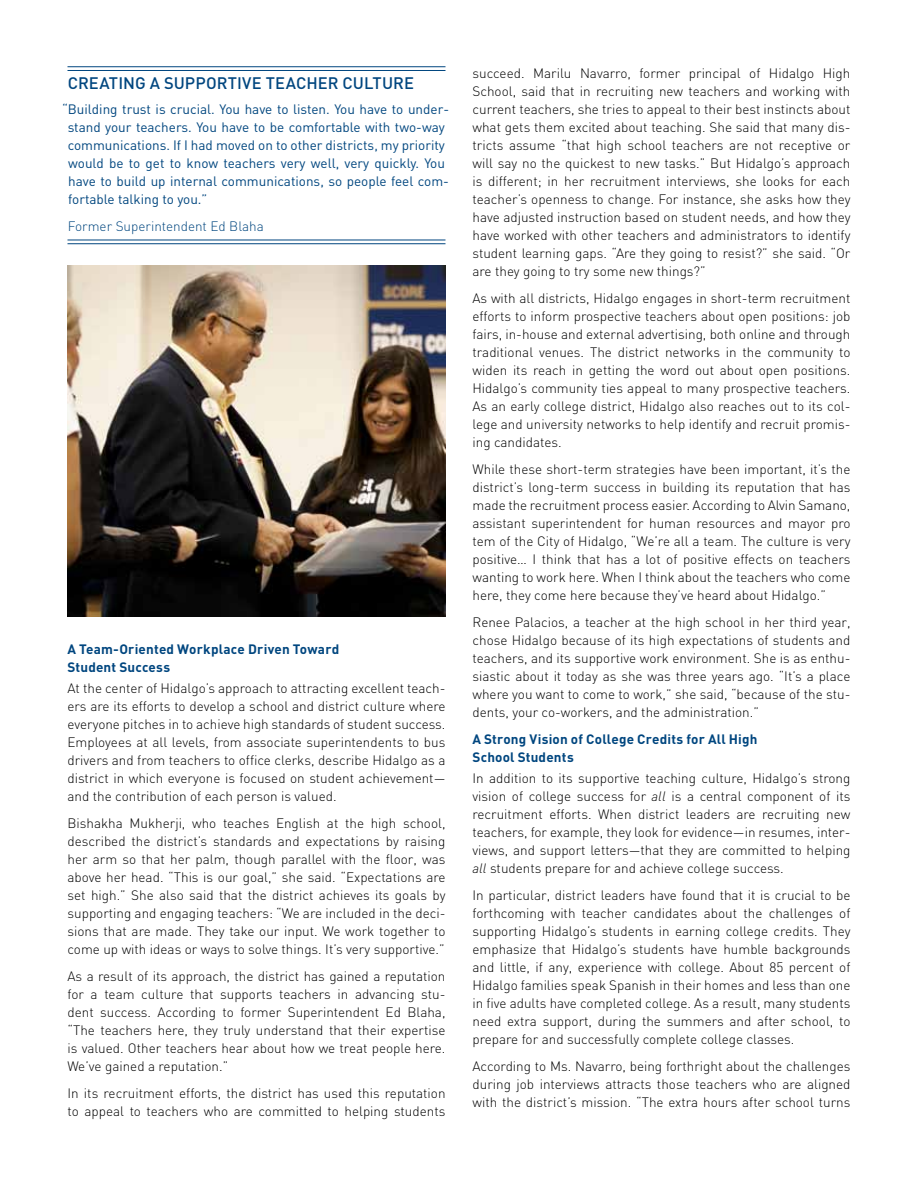
<style>
.page{position:relative;width:918px;height:1188px;background:#fff}
.page>*{position:absolute;margin:0;border:0;box-sizing:border-box;transform-origin:0 0}
.t1{font:500 16.5px "DIN";color:#00467f}
.t2{font:300 13.5px/18px "DIN";color:#000;text-align:justify}
.t3{font:13.5px/18px "DIN";color:#00467f}
.t4{font:700 13.5px/18px "DIN";letter-spacing:.015em;color:#00467f}
.t5{font:300 13.5px "DIN";color:#00467f}
.s1{font-style:italic}
</style>
<div class="page">
<hr style="left:68px;top:66px;width:378px;height:1px;background:#00467f">
<hr style="left:68px;top:70px;width:378px;height:1px;background:#00467f">
<hr style="left:68px;top:240px;width:378px;height:1px;background:#00467f">
<hr style="left:68px;top:243px;width:378px;height:1px;background:#00467f">
<img style="left:68px;top:265px;width:378px;height:352px">
<p class="t1" style="left:68px;top:73px;width:348px">CREATING A SUPPORTIVE TEACHER CULTURE</p>
<p class="t3" style="left:68px;top:100px;width:383px;text-indent:-6px">“Building trust is crucial. You have to listen. You have to under&shy;stand your teachers. You have to be comfortable with two-way communications. If I had moved on to other districts, my priority would be to get to know teachers very well, very quickly. You have to build up internal communications, so people feel com&shy;fortable talking to you.”</p>
<p class="t5" style="left:68px;top:218px;width:197px">Former Superintendent Ed Blaha</p>
<p class="t4" style="left:68px;top:640px;width:273px">A Team-Oriented Workplace Driven Toward<br>Student Success</p>
<p class="t2" style="left:68px;top:679px;width:380px">At the center of Hidalgo’s approach to attracting excellent teach&shy;ers are its efforts to develop a school and district culture where everyone pitches in to achieve high standards of student success.<br>Employees at all levels, from associate superintendents to bus drivers and from teachers to office clerks, describe Hidalgo as a district in which everyone is focused on student achievement— and the contribution of each person is valued.</p>
<p class="t2" style="left:68px;top:814px;width:380px">Bishakha Mukherji, who teaches English at the high school, described the district’s standards and expectations by raising her arm so that her palm, though parallel with the floor, was above her head. “This is our goal,” she said. “Expectations are set high.” She also said that the district achieves its goals by supporting and engaging teachers: “We are included in the deci&shy;sions that are made. They take our input. We work together to come up with ideas or ways to solve things. It’s very supportive.”</p>
<p class="t2" style="left:68px;top:967px;width:380px">As a result of its approach, the district has gained a reputation for a team culture that supports teachers in advancing stu&shy;dent success. According to former Superintendent Ed Blaha, “The teachers here, they truly understand that their expertise is valued. Other teachers hear about how we treat people here.<br>We’ve gained a reputation.”</p>
<p class="t2" style="left:68px;top:1084px;width:380px">In its recruitment efforts, the district has used this reputation to appeal to teachers who are committed to helping students</p>
<p class="t2" style="left:472px;top:64px;width:380px">succeed. Marilu Navarro, former principal of Hidalgo High School, said that in recruiting new teachers and working with current teachers, she tries to appeal to their best instincts about what gets them excited about teaching. She said that many dis&shy;tricts assume “that high school teachers are not receptive or will say no the quickest to new tasks.” But Hidalgo’s approach is different; in her recruitment interviews, she looks for each teacher’s openness to change. For instance, she asks how they have adjusted instruction based on student needs, and how they have worked with other teachers and administrators to identify student learning gaps. “Are they going to resist?” she said. “Or are they going to try some new things?”</p>
<p class="t2" style="left:472px;top:289px;width:380px">As with all districts, Hidalgo engages in short-term recruitment efforts to inform prospective teachers about open positions: job fairs, in-house and external advertising, both online and through traditional venues. The district networks in the community to widen its reach in getting the word out about open positions.<br>Hidalgo’s community ties appeal to many prospective teachers.<br>As an early college district, Hidalgo also reaches out to its col&shy;lege and university networks to help identify and recruit promis&shy;ing candidates.</p>
<p class="t2" style="left:472px;top:460px;width:380px">While these short-term strategies have been important, it’s the district’s long-term success in building its reputation that has made the recruitment process easier. According to Alvin Samano, assistant superintendent for human resources and mayor pro tem of the City of Hidalgo, “We’re all a team. The culture is very positive… I think that has a lot of positive effects on teachers wanting to work here. When I think about the teachers who come here, they come here because they’ve heard about Hidalgo.”</p>
<p class="t2" style="left:472px;top:613px;width:380px">Renee Palacios, a teacher at the high school in her third year, chose Hidalgo because of its high expectations of students and teachers, and its supportive work environment. She is as enthu&shy;siastic about it today as she was three years ago. “It’s a place where you want to come to work,” she said, “because of the stu&shy;dents, your co-workers, and the administration.”</p>
<p class="t4" style="left:472px;top:730px;width:286px">A Strong Vision of College Credits for All High<br>School Students</p>
<p class="t2" style="left:472px;top:769px;width:380px">In addition to its supportive teaching culture, Hidalgo’s strong vision of college success for <span class="s1">all</span> is a central component of its recruitment efforts. When district leaders are recruiting new teachers, for example, they look for evidence—in resumes, inter&shy;views, and support letters—that they are committed to helping <span class="s1">all</span> students prepare for and achieve college success.</p>
<p class="t2" style="left:472px;top:886px;width:380px">In particular, district leaders have found that it is crucial to be forthcoming with teacher candidates about the challenges of supporting Hidalgo’s students in earning college credits. They emphasize that Hidalgo’s students have humble backgrounds and little, if any, experience with college. About 85 percent of Hidalgo families speak Spanish in their homes and less than one in five adults have completed college. As a result, many students need extra support, during the summers and after school, to prepare for and successfully complete college classes.</p>
<p class="t2" style="left:472px;top:1057px;width:380px">According to Ms. Navarro, being forthright about the challenges during job interviews attracts those teachers who are aligned with the district’s mission. “The extra hours after school turns</p>
</div>
